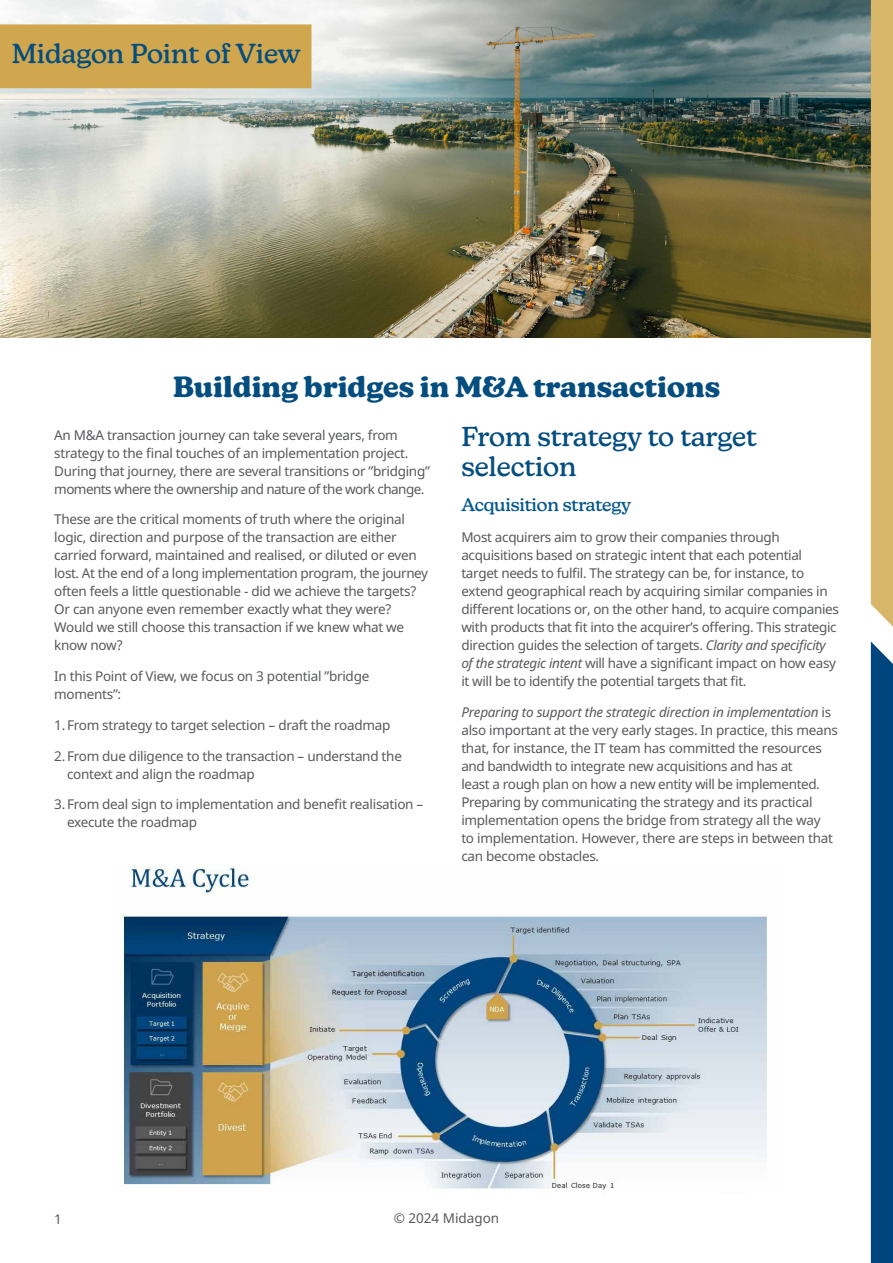
<style>
.page{position:relative;width:893px;height:1263px;background:#fff}
.page>*{position:absolute;margin:0;border:0;box-sizing:border-box;transform-origin:0 0}
.t1{font:700 28.5px "New Kansas";color:#044d7f}
.t2{font:500 27px/30px "New Kansas";color:#044d7f}
.t3{font:500 18px "New Kansas";letter-spacing:-.01em;color:#03558b}
.t4{font:13.5px/18px "Noto Sans";letter-spacing:-.02em;color:#58595b}
.t5{font:13.5px "Noto Sans";color:#58595b}
.s1{font-style:italic}
</style>
<div class="page">
<img style="left:0;top:0;width:871px;height:337px">
<div style="left:0;top:24px;width:311px;height:64px;background:#d0a74e"></div>
<div style="left:871px;top:0;width:22px;height:627px;background:#d7b66a"></div>
<div style="left:871px;top:641px;width:22px;height:622px;background:#00457e"></div>
<img style="left:121px;top:865px;width:646px;height:328px">
<h2 class="t2" style="left:12px;top:39px;width:290px">Midagon Point of View</h2>
<h1 class="t1" style="left:173px;top:370px;width:549px">Building bridges in M&amp;A transactions</h1>
<p class="t4" style="left:54px;top:426px;width:377px">An M&amp;A transaction journey can take several years, from strategy to the final touches of an implementation project.<br>During that journey, there are several transitions or ”bridging” moments where the ownership and nature of the work change.</p>
<p class="t4" style="left:54px;top:511px;width:375px">These are the critical moments of truth where the original logic, direction and purpose of the transaction are either carried forward, maintained and realised, or diluted or even lost. At the end of a long implementation program, the journey often feels a little questionable - did we achieve the targets?<br>Or can anyone even remember exactly what they were?<br>Would we still choose this transaction if we knew what we know now?</p>
<p class="t4" style="left:54px;top:667px;width:317px">In this Point of View, we focus on 3 potential ”bridge moments”:</p>
<p class="t4" style="left:54px;top:716px;width:338px">1.From strategy to target selection – draft the roadmap</p>
<p class="t4" style="left:67px;top:747px;width:336px;text-indent:-13px">2.From due diligence to the transaction – understand the context and align the roadmap</p>
<p class="t4" style="left:67px;top:796px;width:358px;text-indent:-13px">3.From deal sign to implementation and benefit realisation – execute the roadmap</p>
<h2 class="t2" style="left:461px;top:421px;width:297px">From strategy to target selection</h2>
<h3 class="t3" style="left:461px;top:494px;width:171px">Acquisition strategy</h3>
<p class="t4" style="left:461px;top:528px;width:379px">Most acquirers aim to grow their companies through acquisitions based on strategic intent that each potential target needs to fulfil. The strategy can be, for instance, to extend geographical reach by acquiring similar companies in different locations or, on the other hand, to acquire companies with products that fit into the acquirer’s offering. This strategic direction guides the selection of targets. <span class="s1">Clarity and specificity of the strategic intent</span> will have a significant impact on how easy it will be to identify the potential targets that fit.</p>
<p class="t4" style="left:461px;top:703px;width:378px"><span class="s1">Preparing to support the strategic direction in implementation</span> is also important at the very early stages. In practice, this means that, for instance, the IT team has committed the resources and bandwidth to integrate new acquisitions and has at<br>least a rough plan on how a new entity will be implemented.<br>Preparing by communicating the strategy and its practical implementation opens the bridge from strategy all the way<br>to implementation. However, there are steps in between that can become obstacles.</p>
<p class="t4" style="left:54px;top:1210px;width:9px">1</p>
<p class="t5" style="left:394px;top:1211px;width:107px">© 2024 Midagon</p>
</div>
